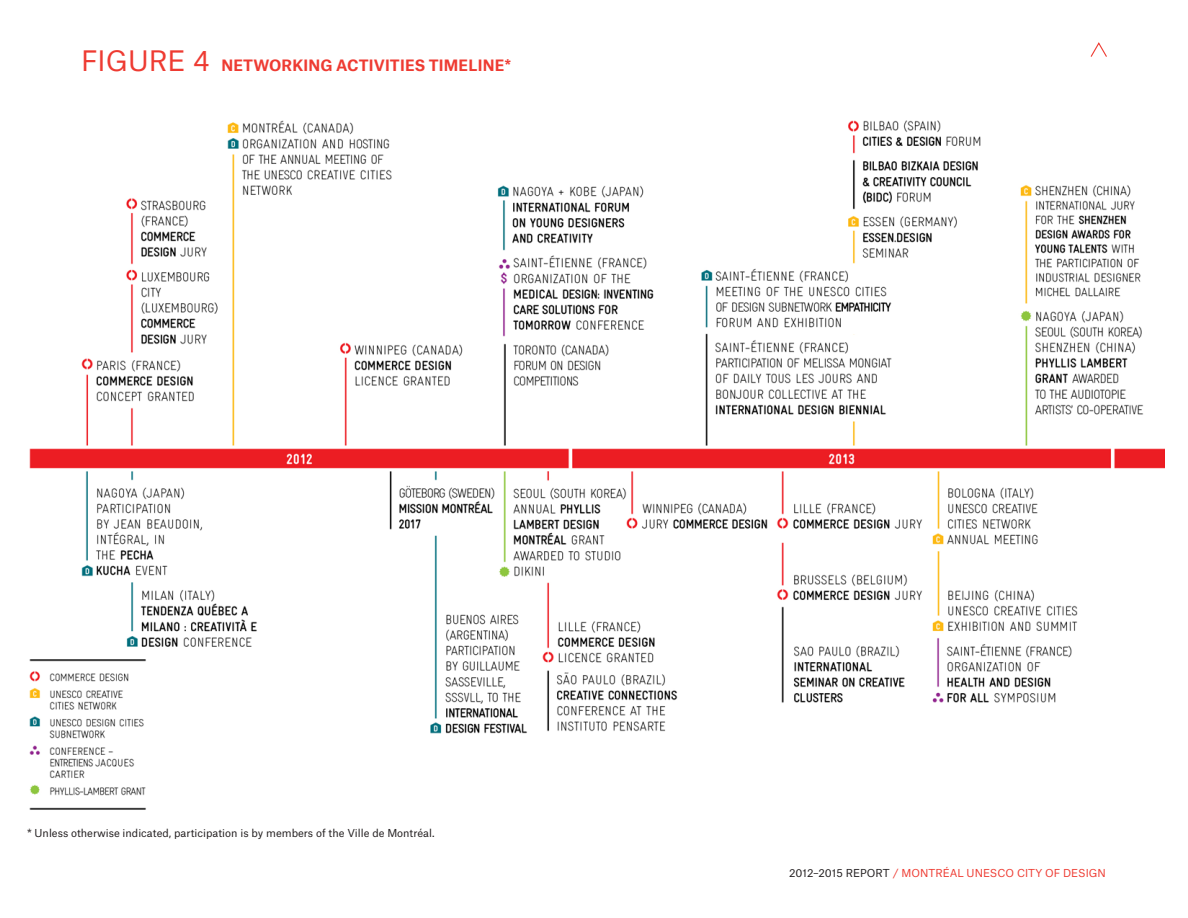
<style>
.page{position:relative;width:1188px;height:918px;background:#fff}
.page>*{position:absolute;margin:0;border:0;box-sizing:border-box;transform-origin:0 0}
.t1{font:700 15px "Atlas Grotesk";letter-spacing:.01em;color:#ee3b32}
.t2{font:10.5px "Atlas Grotesk";color:#231f20}
.t3{font:10.5px "Atlas Grotesk";color:#ee3b32}
.s1{font-weight:400;font-size:27px}
.s2{color:#231f20}
</style>
<div class="page">
<svg style="left:1090px;top:42px;width:17px;height:15px"></svg>
<img style="left:29px;top:120px;width:1135px;height:690px">
<p class="t1" style="left:81px;top:53px;width:432px"><span class="s1">FIGURE 4</span> NETWORKING ACTIVITIES TIMELINE*</p>
<p class="t2" style="left:27px;top:825px;width:409px">* Unless otherwise indicated, participation is by members of the Ville de Montréal.</p>
<p class="t3" style="left:789px;top:865px;width:318px"><span class="s2">2012–2015 REPORT</span> / MONTRÉAL UNESCO CITY OF DESIGN</p>
</div>
